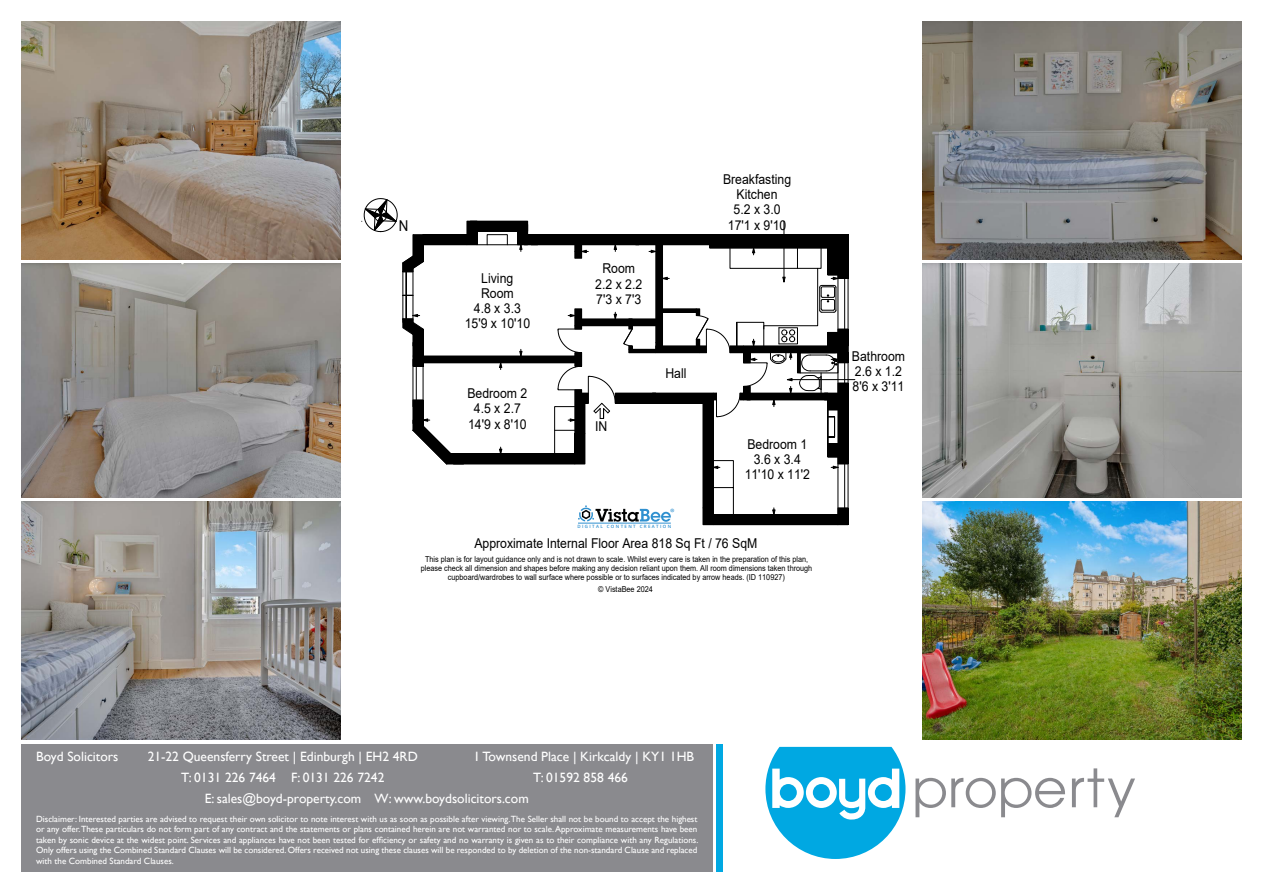
<style>
.page{position:relative;width:1263px;height:893px;background:#fff}
.page>*{position:absolute;margin:0;border:0;box-sizing:border-box;transform-origin:0 0}
.t1{font:15px "Arial";color:#000;scale:.89 1}
.t2{font:13.5px/15.1px "Arial";color:#000;text-align:center;scale:.9 1}
.t3{font:13.5px "Gill Sans";color:#fff}
.t4{font:10.65px "Myriad Pro";color:#2f90cf}
.t5{font:9px/10.5px "Gill Sans";color:#fff;text-align:justify}
.t6{font:8.1px/9.1px "Arial";color:#000;text-align:center;scale:.89 1}
.t7{font:600 4.5px "Open Sans";letter-spacing:.31em;color:#2f90cf}
</style>
<div class="page">
<svg style="left:362px;top:198px;width:35px;height:34px"></svg>
<div style="left:420px;top:356px;width:155px;height:7px;background:#000"></div>
<div style="left:575px;top:356px;width:7px;height:10px;background:#000"></div>
<div style="left:575px;top:390px;width:7px;height:44px;background:#000"></div>
<div style="left:582px;top:393px;width:6px;height:10px;background:#000"></div>
<div style="left:578px;top:403px;width:7px;height:31px;background:#000"></div>
<div style="left:615px;top:393px;width:41px;height:10px;background:#000"></div>
<div style="left:531px;top:235px;width:108px;height:10px;background:#000"></div>
<div style="left:531px;top:234px;width:108px;height:11px;border:1px solid #000"></div>
<div style="left:575px;top:241px;width:7px;height:10px;background:#000"></div>
<div style="left:581px;top:319px;width:51px;height:3px;border:1px solid #000"></div>
<div style="left:581px;top:322px;width:48px;height:4px;border:1px solid #000"></div>
<div style="left:575px;top:309px;width:7px;height:17px;background:#000"></div>
<div style="left:575px;top:251px;width:7px;height:7px;background:#000"></div>
<div style="left:656px;top:245px;width:6px;height:97px;background:#000"></div>
<div style="left:656px;top:245px;width:7px;height:98px;border:1px solid #000"></div>
<div style="left:636px;top:235px;width:94px;height:10px;background:#000"></div>
<div style="left:635px;top:234px;width:95px;height:11px;border:1px solid #000"></div>
<div style="left:656px;top:346px;width:44px;height:7px;background:#000"></div>
<div style="left:656px;top:342px;width:6px;height:7px;background:#000"></div>
<div style="left:629px;top:349px;width:27px;height:4px;border:1px solid #000"></div>
<div style="left:629px;top:319px;width:27px;height:7px;background:#000"></div>
<div style="left:662px;top:309px;width:34px;height:3px;border:1px solid #000"></div>
<div style="left:517px;top:224px;width:11px;height:21px;background:#000"></div>
<div style="left:470px;top:221px;width:58px;height:10px;background:#000"></div>
<div style="left:467px;top:221px;width:10px;height:24px;background:#000"></div>
<div style="left:524px;top:235px;width:14px;height:10px;background:#000"></div>
<div style="left:524px;top:234px;width:14px;height:11px;border:1px solid #000"></div>
<div style="left:423px;top:235px;width:44px;height:10px;background:#000"></div>
<div style="left:423px;top:234px;width:44px;height:11px;border:1px solid #000"></div>
<hr style="left:477px;top:244px;width:44px;height:1px;background:#000">
<div style="left:487px;top:234px;width:20px;height:11px;border:1px solid #000"></div>
<hr style="left:403px;top:263px;width:1px;height:59px;background:#000">
<hr style="left:413px;top:268px;width:1px;height:54px;background:#000">
<hr style="left:423px;top:363px;width:1px;height:40px;background:#000">
<div style="left:413px;top:356px;width:10px;height:10px;background:#000"></div>
<div style="left:413px;top:343px;width:10px;height:13px;background:#000"></div>
<div style="left:413px;top:400px;width:10px;height:23px;background:#000"></div>
<div style="left:453px;top:454px;width:122px;height:10px;background:#000"></div>
<div style="left:575px;top:434px;width:10px;height:30px;background:#000"></div>
<svg style="left:402px;top:245px;width:22px;height:27px"></svg>
<div style="left:413px;top:329px;width:10px;height:17px;background:#000"></div>
<hr style="left:406px;top:272px;width:1px;height:47px;background:#000">
<div style="left:413px;top:235px;width:10px;height:27px;background:#000"></div>
<svg style="left:413px;top:366px;width:4px;height:34px"></svg>
<svg style="left:499px;top:447px;width:3px;height:7px"></svg>
<svg style="left:499px;top:363px;width:3px;height:6px"></svg>
<svg style="left:554px;top:406px;width:21px;height:48px"></svg>
<svg style="left:412px;top:418px;width:42px;height:46px"></svg>
<svg style="left:519px;top:245px;width:3px;height:6px"></svg>
<svg style="left:519px;top:349px;width:3px;height:7px"></svg>
<svg style="left:403px;top:314px;width:20px;height:24px"></svg>
<svg style="left:568px;top:314px;width:7px;height:3px"></svg>
<svg style="left:614px;top:244px;width:3px;height:7px"></svg>
<svg style="left:614px;top:312px;width:3px;height:7px"></svg>
<svg style="left:582px;top:250px;width:6px;height:3px"></svg>
<svg style="left:649px;top:250px;width:7px;height:3px"></svg>
<div style="left:838px;top:353px;width:10px;height:10px;background:#000"></div>
<div style="left:828px;top:346px;width:20px;height:7px;background:#000"></div>
<div style="left:838px;top:329px;width:10px;height:17px;background:#000"></div>
<div style="left:838px;top:383px;width:10px;height:24px;background:#000"></div>
<div style="left:838px;top:407px;width:10px;height:47px;background:#000"></div>
<div style="left:828px;top:444px;width:10px;height:13px;background:#000"></div>
<hr style="left:828px;top:407px;width:1px;height:43px;background:#000">
<hr style="left:838px;top:262px;width:1px;height:134px;background:#000">
<hr style="left:844px;top:265px;width:1px;height:125px;background:#000">
<hr style="left:848px;top:262px;width:1px;height:128px;background:#000">
<div style="left:730px;top:235px;width:111px;height:10px;background:#000"></div>
<div style="left:730px;top:234px;width:111px;height:11px;border:1px solid #000"></div>
<div style="left:838px;top:235px;width:10px;height:37px;background:#000"></div>
<div style="left:828px;top:245px;width:10px;height:23px;background:#000"></div>
<div style="left:838px;top:272px;width:10px;height:6px;background:#000"></div>
<div style="left:838px;top:272px;width:10px;height:7px;border:1px solid #000"></div>
<div style="left:710px;top:245px;width:121px;height:3px;border:1px solid #000"></div>
<div style="left:838px;top:454px;width:10px;height:10px;background:#000"></div>
<div style="left:703px;top:400px;width:10px;height:108px;background:#000"></div>
<div style="left:652px;top:393px;width:61px;height:10px;background:#000"></div>
<div style="left:713px;top:515px;width:125px;height:10px;background:#000"></div>
<div style="left:713px;top:514px;width:125px;height:11px;border:1px solid #000"></div>
<div style="left:838px;top:508px;width:10px;height:17px;background:#000"></div>
<div style="left:703px;top:508px;width:10px;height:17px;background:#000"></div>
<hr style="left:838px;top:457px;width:1px;height:68px;background:#000">
<hr style="left:844px;top:457px;width:1px;height:58px;background:#000">
<hr style="left:848px;top:461px;width:1px;height:50px;background:#000">
<svg style="left:558px;top:326px;width:24px;height:30px"></svg>
<svg style="left:558px;top:366px;width:24px;height:24px"></svg>
<svg style="left:588px;top:376px;width:28px;height:43px"></svg>
<svg style="left:623px;top:326px;width:10px;height:23px"></svg>
<svg style="left:662px;top:277px;width:7px;height:3px"></svg>
<svg style="left:772px;top:508px;width:3px;height:7px"></svg>
<svg style="left:831px;top:466px;width:7px;height:3px"></svg>
<svg style="left:713px;top:460px;width:21px;height:55px"></svg>
<hr style="left:787px;top:379px;width:68px;height:1px;background:#000">
<hr style="left:784px;top:221px;width:1px;height:61px;background:#000">
<svg style="left:696px;top:248px;width:142px;height:190px"></svg>
<svg style="left:578px;top:505px;width:93px;height:17px"></svg>
<hr style="left:578px;top:523px;width:93px;height:1px;background:#2f90cf">
<img style="left:21px;top:21px;width:319px;height:238px">
<img style="left:21px;top:264px;width:319px;height:233px">
<img style="left:21px;top:502px;width:319px;height:238px">
<div style="left:716px;top:744px;width:7px;height:128px;background:#00a8e2"></div>
<svg style="left:765px;top:747px;width:140px;height:112px"></svg>
<svg style="left:915px;top:778px;width:150px;height:39px"></svg>
<svg style="left:1072px;top:768px;width:63px;height:49px"></svg>
<img style="left:923px;top:21px;width:319px;height:238px">
<img style="left:923px;top:264px;width:319px;height:233px">
<img style="left:923px;top:502px;width:319px;height:238px">
<div style="left:21px;top:744px;width:691px;height:128px;background:#8a8a8e"></div>
<h1 class="t1" style="left:399px;top:216px;width:12px">N</h1>
<h2 class="t2" style="left:465px;top:270px;width:74px">Living<br>Room<br>4.8 x 3.3<br>15'9 x 10'10</h2>
<h2 class="t2" style="left:595px;top:261px;width:54px">Room<br>2.2 x 2.2<br>7'3 x 7'3</h2>
<h2 class="t2" style="left:723px;top:172px;width:77px">Breakfasting<br>Kitchen<br>5.2 x 3.0<br>17'1 x 9'10</h2>
<h2 class="t2" style="left:467px;top:386px;width:68px">Bedroom 2<br>4.5 x 2.7<br>14'9 x 8'10</h2>
<h2 class="t2" style="left:595px;top:419px;width:15px">IN</h2>
<h2 class="t2" style="left:665px;top:366px;width:25px">Hall</h2>
<p class="t4" style="left:670px;top:506px;width:6px">®</p>
<p class="t7" style="left:578px;top:523px;width:95px">DIGITAL CONTENT CREATION</p>
<h2 class="t2" style="left:745px;top:436px;width:74px">Bedroom 1<br>3.6 x 3.4<br>11'10 x 11'2</h2>
<h2 class="t2" style="left:474px;top:536px;width:316px">Approximate Internal Floor Area 818 Sq Ft / 76 SqM</h2>
<p class="t6" style="left:421px;top:554px;width:442px">This plan is for layout guidance only and is not drawn to scale. Whilst every care is taken in the preparation of this plan, please check all dimension and shapes before making any decision reliant upon them. All room dimensions taken through cupboard/wardrobes to wall surface where possible or to surfaces indicated by arrow heads. (ID 110927)</p>
<p class="t6" style="left:598px;top:585px;width:63px">© VistaBee 2024</p>
<h2 class="t2" style="left:852px;top:349px;width:61px;text-align:left">Bathroom<br>2.6 x 1.2<br>8'6 x 3'11</h2>
<h2 class="t3" style="left:36px;top:749px;width:84px">Boyd Solicitors</h2>
<h2 class="t3" style="left:148px;top:749px;width:272px">21-22 Queensferry Street | Edinburgh | EH2 4RD</h2>
<h2 class="t3" style="left:473px;top:749px;width:222px">1 Townsend Place | Kirkcaldy | KY1 1HB</h2>
<h2 class="t3" style="left:181px;top:770px;width:205px">T: 0131 226 7464 F: 0131 226 7242</h2>
<h2 class="t3" style="left:533px;top:770px;width:96px">T: 01592 858 466</h2>
<h2 class="t3" style="left:205px;top:790px;width:325px">E: sales@boyd-property.com W: www.boydsolicitors.com</h2>
<p class="t5" style="left:36px;top:813px;width:664px">Disclaimer: Interested parties are advised to request their own solicitor to note interest with us as soon as possible after viewing. The Seller shall not be bound to accept the highest or any offer. These particulars do not form part of any contract and the statements or plans contained herein are not warranted nor to scale. Approximate measurements have been taken by sonic device at the widest point. Services and appliances have not been tested for efficiency or safety and no warranty is given as to their compliance with any Regulations.<br>Only offers using the Combined Standard Clauses will be considered. Offers received not using these clauses will be responded to by deletion of the non-standard Clause and replaced with the Combined Standard Clauses.</p>
</div>
